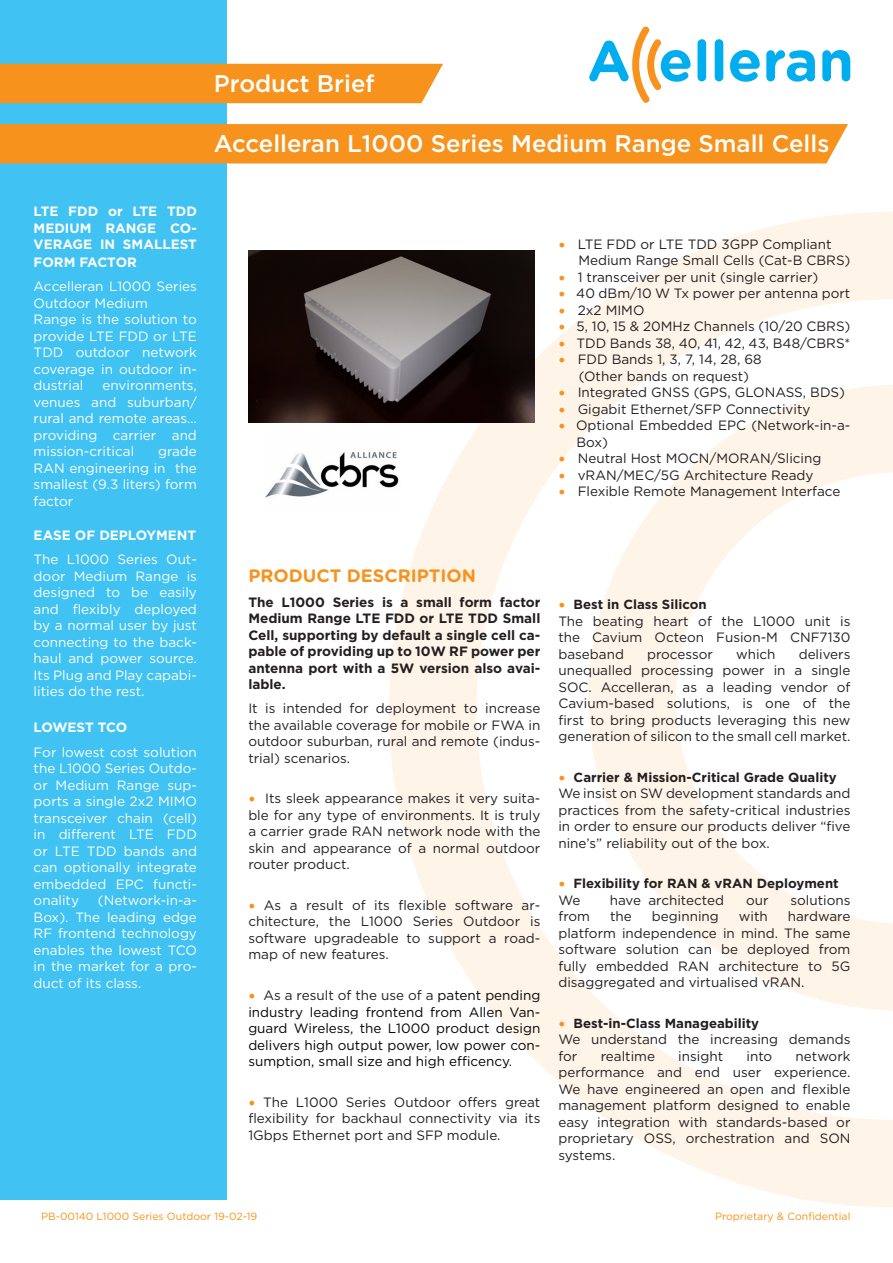
<style>
.page{position:relative;width:893px;height:1263px;background:#fff}
.page>*{position:absolute;margin:0;border:0;box-sizing:border-box;transform-origin:0 0}
.t1{font:500 24px "Gotham";color:#fff}
.t2{font:700 18px "Gotham Rounded";color:#f7931d}
.Content{font:13.5px/16.5px "Gotham";color:#231f20;text-align:justify}
.Content-2{font:13.5px/16.5px "Gotham";color:#fff;text-align:justify}
.Content-3{font:13.5px/16.5px "Gotham";color:#040503;text-align:justify}
.Content-4{font:700 13.5px/16.5px "Gotham";color:#231f20;text-align:justify}
.Content-5{font:700 13.5px/16.5px "Gotham";color:#fff;text-align:justify}
.Content-6{font:700 13.5px "Gotham";letter-spacing:-.02em;color:#fff}
.Content-7{font:700 13.2px "Gotham";color:#231f20}
.Content-8{font:10.5px "Gotham";color:#f7931d}
.s1{font-family:"Minion Pro";font-size:18px;color:#f7931d}
.s2{color:#231f20}
.s3{font-family:"Minion Pro";font-weight:400;font-size:18px;color:#f7931d}
</style>
<div class="page">
<svg style="left:389px;top:212px;width:504px;height:995px"></svg>
<svg style="left:588px;top:385px;width:305px;height:626px"></svg>
<div style="left:0;top:0;width:226px;height:1199px;background:#40c2f3"></div>
<div style="left:0;top:64px;width:443px;height:39px;background:#f7931d"></div>
<div style="left:0;top:124px;width:848px;height:39px;background:#f7931d"></div>
<svg style="left:684px;top:400px;width:40px;height:19px"></svg>
<img style="left:265px;top:435px;width:135px;height:77px">
<div style="left:697px;top:39px;width:9px;height:42px;background:#00aeef;border-radius:4px"></div>
<div style="left:715px;top:39px;width:8px;height:42px;background:#00aeef;border-radius:4px"></div>
<svg style="left:730px;top:50px;width:30px;height:32px"></svg>
<svg style="left:766px;top:50px;width:49px;height:32px"></svg>
<svg style="left:822px;top:50px;width:28px;height:31px"></svg>
<svg style="left:589px;top:27px;width:101px;height:76px"></svg>
<img style="left:248px;top:251px;width:287px;height:172px">
<p class="t1" style="left:214px;top:68px;width:162px">Product Brief</p>
<p class="t1" style="left:214px;top:128px;width:617px">Accelleran L1000 Series Medium Range Small Cells</p>
<p class="Content-5" style="left:34px;top:203px;width:165px">LTE FDD or LTE TDD MEDIUM RANGE CO-VERAGE IN SMALLEST</p>
<p class="Content-5" style="left:34px;top:254px;width:105px">FORM FACTOR</p>
<p class="Content-2" style="left:34px;top:278px;width:165px">Accelleran L1000 Series<br>Outdoor Medium</p>
<p class="Content-2" style="left:34px;top:311px;width:165px">Range is the solution to provide LTE FDD or LTE TDD outdoor network coverage in outdoor in&shy;dustrial</p>
<p class="Content-2" style="left:34px;top:377px;width:165px;text-indent:69px">environments, venues and suburban/ rural and remote areas… providing carrier and mission-critical</p>
<p class="Content-2" style="left:34px;top:443px;width:165px;text-indent:124px">grade RAN engineering in the smallest (9.3 liters) form factor</p>
<p class="Content-5" style="left:34px;top:527px;width:164px">EASE OF DEPLOYMENT</p>
<p class="Content-2" style="left:34px;top:551px;width:165px">The L1000 Series Out&shy;door Medium Range is designed to be easily and flexibly deployed by a normal user by just connecting to the back&shy;haul and power source.<br>Its Plug and Play capabi&shy;lities do the rest.</p>
<p class="Content-6" style="left:34px;top:719px;width:95px">LOWEST TCO</p>
<p class="Content-2" style="left:34px;top:743px;width:165px">For lowest cost solution the L1000 Series Outdo&shy;or Medium Range sup&shy;ports a single 2x2 MIMO transceiver chain (cell) in different LTE FDD or LTE TDD bands and can optionally integrate embedded EPC functi&shy;onality</p>
<p class="Content-2" style="left:34px;top:892px;width:165px;text-indent:64px">(Network-in-a-Box). The leading edge RF frontend technology enables the lowest TCO in the market for a pro&shy;duct of its class.</p>
<p class="Content" style="left:558px;top:235px;width:275px"><span class="s1">•</span> LTE FDD or LTE TDD 3GPP Compliant</p>
<p class="Content" style="left:578px;top:252px;width:274px">Medium Range Small Cells (Cat-B CBRS)</p>
<p class="Content" style="left:558px;top:268px;width:261px"><span class="s1">•</span> 1 transceiver per unit (single carrier)</p>
<p class="Content" style="left:558px;top:285px;width:293px"><span class="s1">•</span> 40 dBm/10 W Tx power per antenna port</p>
<p class="Content" style="left:558px;top:301px;width:88px"><span class="s1">•</span> 2x2 MIMO</p>
<p class="Content" style="left:558px;top:318px;width:294px"><span class="s1">•</span> 5, 10, 15 &amp; 20MHz Channels (10/20 CBRS)</p>
<p class="Content" style="left:558px;top:334px;width:294px"><span class="s1">•</span> TDD Bands 38, 40, 41, 42, 43, B48/CBRS*</p>
<p class="Content" style="left:558px;top:351px;width:205px"><span class="s1">•</span> FDD Bands 1, 3, 7, 14, 28, 68</p>
<p class="Content" style="left:579px;top:367px;width:172px">(Other bands on request)</p>
<p class="Content" style="left:558px;top:384px;width:288px"><span class="s1">•</span> Integrated GNSS (GPS, GLONASS, BDS)</p>
<p class="Content" style="left:558px;top:400px;width:254px"><span class="s1">•</span> Gigabit Ethernet/SFP Connectivity</p>
<p class="Content" style="left:576px;top:417px;width:276px;text-indent:-18px"><span class="s1">•</span> Optional Embedded EPC (Network-in-a-<br>Box)</p>
<p class="Content" style="left:558px;top:450px;width:265px"><span class="s1">•</span> Neutral Host MOCN/MORAN/Slicing</p>
<p class="Content" style="left:558px;top:466px;width:257px"><span class="s1">•</span> vRAN/MEC/5G Architecture Ready</p>
<p class="Content" style="left:558px;top:483px;width:283px"><span class="s1">•</span> Flexible Remote Management Interface</p>
<p class="t2" style="left:248px;top:562px;width:229px">PRODUCT DESCRIPTION</p>
<p class="Content-4" style="left:248px;top:594px;width:294px">The L1000 Series is a small form factor Medium Range LTE FDD or LTE TDD Small Cell, supporting by default a single cell ca&shy;pable of providing up to 10W RF power per antenna port with a 5W version also avai&shy;lable.</p>
<p class="Content" style="left:248px;top:700px;width:294px">It is intended for deployment to increase the available coverage for mobile or FWA in outdoor suburban, rural and remote (indus&shy;trial) scenarios.</p>
<p class="Content" style="left:248px;top:790px;width:294px"><span class="s1">•</span> Its sleek appearance makes it very suita&shy;ble for any type of environments. It is truly a carrier grade RAN network node with the skin and appearance of a normal outdoor router product.</p>
<p class="Content" style="left:248px;top:897px;width:294px"><span class="s1">•</span> As a result of its flexible software ar&shy;chitecture, the L1000 Series Outdoor is software upgradeable to support a road&shy;map of new features.</p>
<p class="Content-3" style="left:248px;top:987px;width:294px"><span class="s1">•</span> <span class="s2">As a result of the use of a</span> patent pending industry leading frontend from Allen Van&shy;guard Wireless, the L1000 product design delivers high output power, low power con&shy;sumption, small size and high efficency<span class="s2">.</span></p>
<p class="Content" style="left:248px;top:1093px;width:294px"><span class="s1">•</span> The L1000 Series Outdoor offers great flexibility for backhaul connectivity via its 1Gbps Ethernet port and SFP module.</p>
<p class="Content-7" style="left:558px;top:596px;width:150px"><span class="s3">•</span> Best in Class Silicon</p>
<p class="Content" style="left:558px;top:612px;width:294px">The beating heart of the L1000 unit is the Cavium Octeon Fusion-M CNF7130 baseband</p>
<p class="Content" style="left:558px;top:645px;width:294px;text-indent:240px">delivers unequalled processing power in a single SOC. Accelleran, as a leading vendor of Cavium-based solutions, is one of the first to bring products leveraging this new generation of silicon to the small cell market.</p>
<p class="Content-7" style="left:558px;top:768px;width:280px"><span class="s3">•</span> Carrier &amp; Mission-Critical Grade Quality</p>
<p class="Content" style="left:558px;top:785px;width:294px">We insist on SW development standards and practices from the safety-critical industries in order to ensure our products deliver “five nine’s” reliability out of the box.</p>
<p class="Content-7" style="left:558px;top:875px;width:282px"><span class="s3">•</span> Flexibility for RAN &amp; vRAN Deployment</p>
<p class="Content" style="left:558px;top:891px;width:24px">We</p>
<p class="Content" style="left:610px;top:891px;width:116px">have architected</p>
<p class="Content" style="left:746px;top:891px;width:24px">our</p>
<p class="Content" style="left:790px;top:891px;width:62px">solutions</p>
<p class="Content" style="left:558px;top:908px;width:33px">from</p>
<p class="Content" style="left:610px;top:908px;width:23px">the</p>
<p class="Content" style="left:652px;top:908px;width:68px">beginning</p>
<p class="Content" style="left:739px;top:908px;width:30px">with</p>
<p class="Content" style="left:647px;top:645px;width:67px">processor</p>
<p class="Content" style="left:736px;top:645px;width:41px">which</p>
<p class="Content" style="left:558px;top:908px;width:294px;text-indent:229px">hardware platform independence in mind. The same software solution can be deployed from fully embedded RAN architecture to 5G disaggregated and virtualised vRAN.</p>
<p class="Content-7" style="left:558px;top:1014px;width:202px"><span class="s3">•</span> Best-in-Class Manageability</p>
<p class="Content" style="left:558px;top:1031px;width:294px">We understand the increasing demands for</p>
<p class="Content" style="left:558px;top:1047px;width:294px;text-indent:237px">network performance and end user experience.<br>We have engineered an open and flexible management platform designed to enable easy integration with standards-based or proprietary OSS, orchestration and SON systems.</p>
<p class="Content" style="left:601px;top:1047px;width:56px">realtime</p>
<p class="Content" style="left:678px;top:1047px;width:46px">insight</p>
<p class="Content" style="left:746px;top:1047px;width:27px">into</p>
<p class="Content-8" style="left:41px;top:1210px;width:218px">PB-00140 L1000 Series Outdoor 19-02-19</p>
<p class="Content-8" style="left:715px;top:1210px;width:137px">Proprietary &amp; Confidential</p>
</div>
